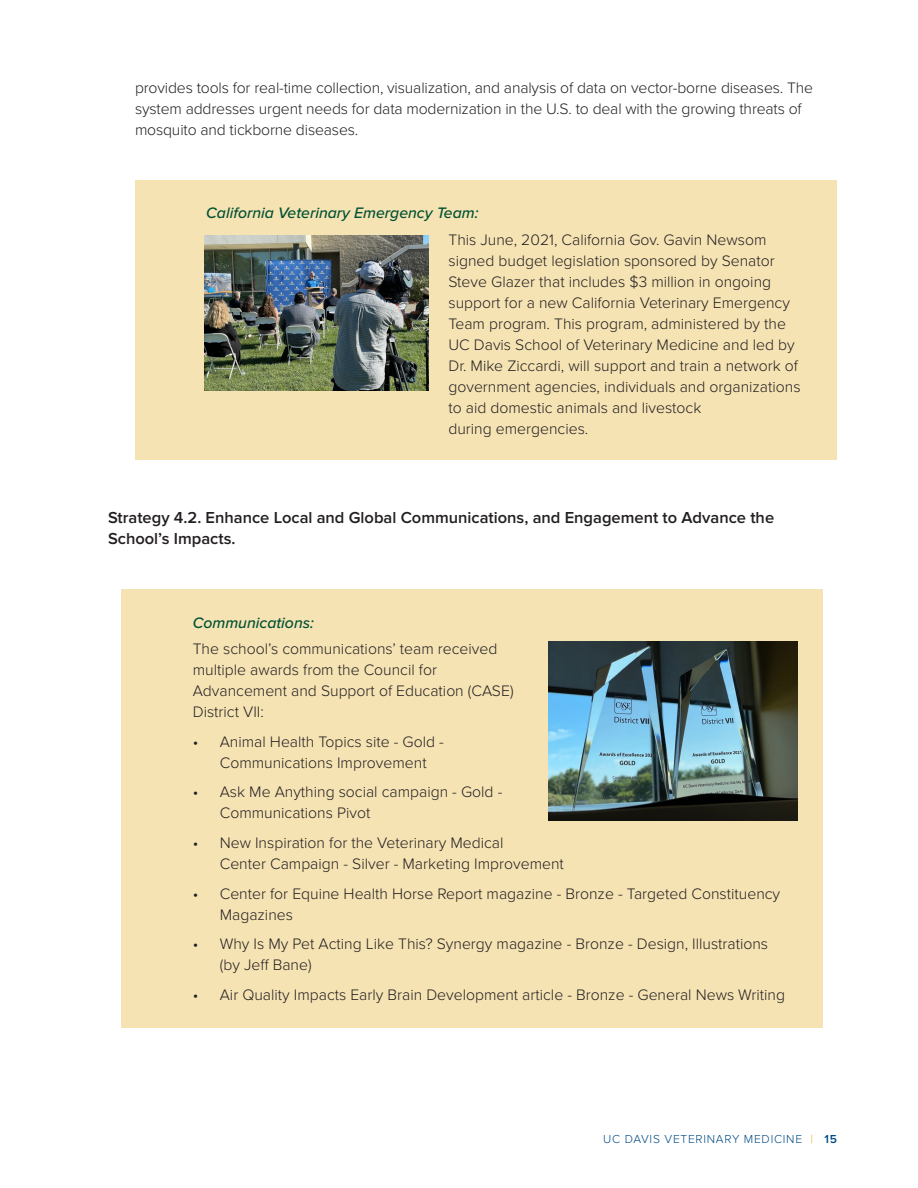
<style>
.page{position:relative;width:918px;height:1188px;background:#fff}
.page>*{position:absolute;margin:0;border:0;box-sizing:border-box;transform-origin:0 0}
.S_Subhead2{font:600 16.5px/20.2px "Proxima Nova";color:#231f20}
.S_body_outline2{font:300 15.75px/21px "Proxima Nova";color:#231f20}
.S_body_outline1{font:italic 500 15.75px "Proxima Nova";color:#005032}
.t1{font:300 12px "Proxima Nova";letter-spacing:.06em;color:#004b84}
.s1{color:#ddb207}
.s2{font-weight:600}
</style>
<div class="page">
<div style="left:135px;top:180px;width:702px;height:280px;background:#f5e3b4"></div>
<img style="left:204px;top:236px;width:224px;height:155px">
<div style="left:122px;top:589px;width:702px;height:439px;background:#f5e3b4"></div>
<img style="left:548px;top:641px;width:250px;height:180px">
<p class="S_body_outline2" style="left:135px;top:78px;width:680px">provides tools for real-time collection, visualization, and analysis of data on vector-borne diseases. The system addresses urgent needs for data modernization in the U.S. to deal with the growing threats of mosquito and tickborne diseases.</p>
<p class="S_body_outline1" style="left:206px;top:204px;width:274px">California Veterinary Emergency Team:</p>
<p class="S_body_outline2" style="left:448px;top:229px;width:354px">This June, 2021, California Gov. Gavin Newsom signed budget legislation sponsored by Senator Steve Glazer that includes $3 million in ongoing support for a new California Veterinary Emergency Team program. This program, administered by the UC Davis School of Veterinary Medicine and led by Dr. Mike Ziccardi, will support and train a network of government agencies, individuals and organizations to aid domestic animals and livestock<br>during emergencies.</p>
<p class="S_Subhead2" style="left:108px;top:508px;width:668px">Strategy 4.2. Enhance Local and Global Communications, and Engagement to Advance the<br>School’s Impacts.</p>
<p class="S_body_outline1" style="left:193px;top:614px;width:123px">Communications:</p>
<p class="S_body_outline2" style="left:193px;top:639px;width:322px">The school’s communications’ team received multiple awards from the Council for Advancement and Support of Education (CASE)<br>District VII:</p>
<p class="S_body_outline2" style="left:220px;top:732px;width:226px;text-indent:-27px">• Animal Health Topics site - Gold -<br>Communications Improvement</p>
<p class="S_body_outline2" style="left:220px;top:782px;width:284px;text-indent:-27px">• Ask Me Anything social campaign - Gold -<br>Communications Pivot</p>
<p class="S_body_outline2" style="left:220px;top:833px;width:346px;text-indent:-27px">• New Inspiration for the Veterinary Medical<br>Center Campaign - Silver - Marketing Improvement</p>
<p class="S_body_outline2" style="left:220px;top:883px;width:562px;text-indent:-27px">• Center for Equine Health Horse Report magazine - Bronze - Targeted Constituency<br>Magazines</p>
<p class="S_body_outline2" style="left:220px;top:934px;width:550px;text-indent:-27px">• Why Is My Pet Acting Like This? Synergy magazine - Bronze - Design, Illustrations (by Jeff Bane)</p>
<p class="S_body_outline2" style="left:193px;top:985px;width:594px">• Air Quality Impacts Early Brain Development article - Bronze - General News Writing</p>
<p class="t1" style="left:603px;top:1133px;width:235px">UC DAVIS VETERINARY MEDICINE <span class="s1">|</span> <span class="s2">15</span></p>
</div>
